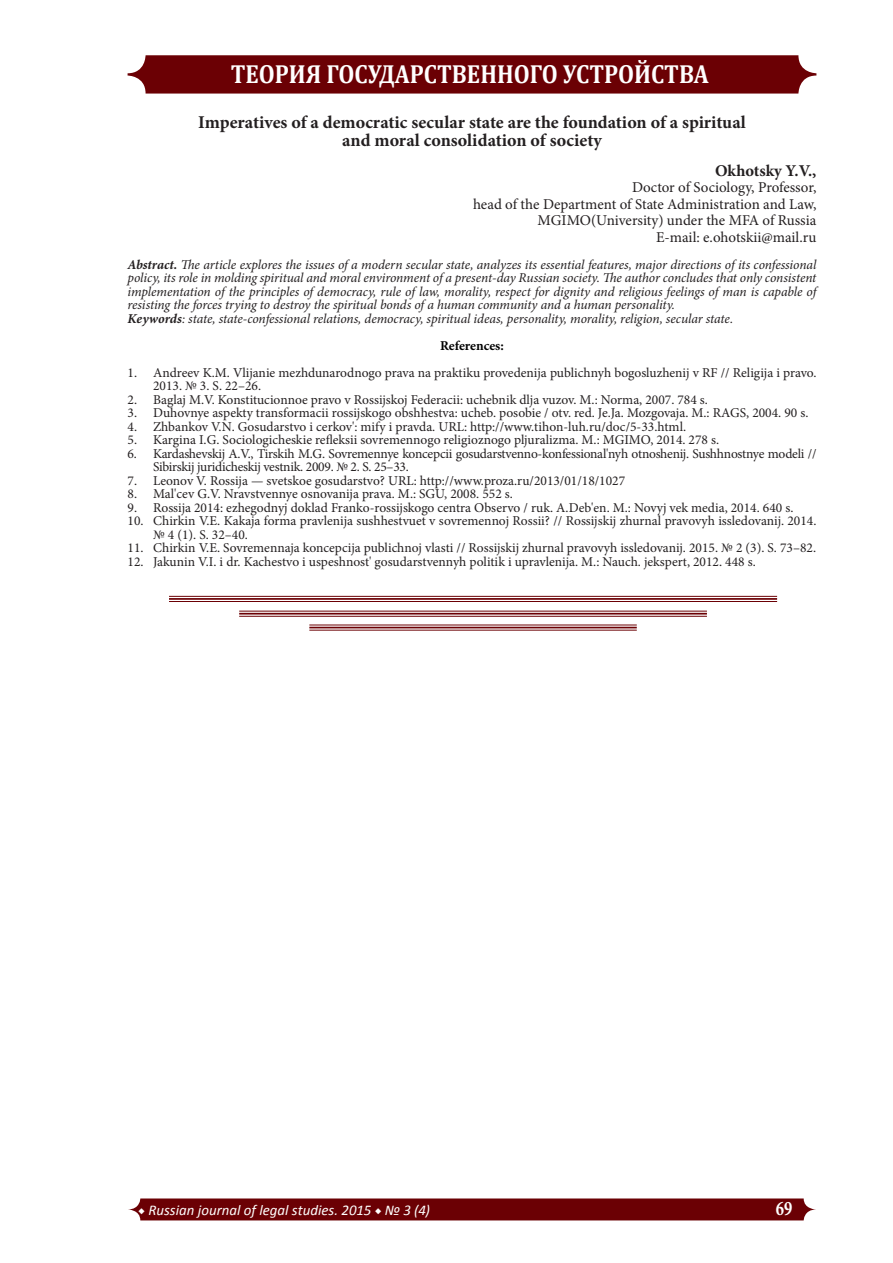
<style>
.page{position:relative;width:893px;height:1263px;background:#fff}
.page>*{position:absolute;margin:0;border:0;box-sizing:border-box;transform-origin:0 0}
.t1{font:700 26.25px "Cambria";color:#fff;scale:.88 1}
.t2{font:700 20.7px "Minion Pro";color:#fff;scale:.8 1}
.t3{font:700 18px/18px "Minion Pro";color:#231f20;text-align:center}
.t4{font:700 16.5px "Minion Pro";color:#231f20}
.t5{font:15px "Minion Pro";color:#231f20}
.t6{font:italic 14.85px "Calibri";color:#fff}
.t7{font:13.5px/13.5px "Minion Pro";letter-spacing:-.005em;color:#231f20}
.t8{font:italic 13.5px/13.5px "Minion Pro";letter-spacing:-.01em;color:#231f20;text-align:justify}
.t9{font:13.5px/13.5px "Minion Pro";letter-spacing:-.025em;color:#231f20}
.t10{font:700 13.5px "Minion Pro";letter-spacing:-.005em;color:#000}
.s1{font-weight:700}
.s2{font-family:"Minion Pro";font-weight:700;font-style:normal}
</style>
<div class="page">
<svg style="left:128px;top:1198px;width:688px;height:22px;background:#720c10"></svg>
<div style="left:128px;top:55px;width:688px;height:39px;background:#6b0004;border-radius:18px"></div>
<hr style="left:169px;top:601px;width:608px;height:1px;background:#6b0004">
<hr style="left:169px;top:598px;width:608px;height:2px;background:#6b0004">
<hr style="left:169px;top:596px;width:608px;height:1px;background:#6b0004">
<hr style="left:239px;top:616px;width:468px;height:1px;background:#6b0004">
<hr style="left:239px;top:613px;width:468px;height:1px;background:#6b0004">
<hr style="left:239px;top:611px;width:468px;height:1px;background:#6b0004">
<hr style="left:309px;top:630px;width:328px;height:1px;background:#6b0004">
<hr style="left:309px;top:627px;width:328px;height:1px;background:#6b0004">
<hr style="left:309px;top:624px;width:328px;height:1px;background:#6b0004">
<h1 class="t1" style="left:231px;top:55px;width:545px">ТЕОРИЯ ГОСУДАРСТВЕННОГО УСТРОЙСТВА</h1>
<p class="t3" style="left:198px;top:113px;width:549px">Imperatives of a democratic secular state are the foundation of a spiritual and moral consolidation of society</p>
<p class="t4" style="left:715px;top:159px;width:103px">Okhotsky Y.V.,</p>
<p class="t5" style="left:632px;top:177px;width:186px">Doctor of Sociology, Professor,</p>
<p class="t5" style="left:473px;top:194px;width:345px">head of the Department of State Administration and Law,</p>
<p class="t5" style="left:538px;top:210px;width:280px">MGIMO(University) under the MFA of Russia</p>
<p class="t5" style="left:656px;top:227px;width:162px">E-mail: e.ohotskii@mail.ru</p>
<p class="t8" style="left:128px;top:257px;width:690px"><span class="s1">Abstract.</span> The article explores the issues of a modern secular state, analyzes its essential features, major directions of its confessional policy, its role in molding spiritual and moral environment of a present-day Russian society. The author concludes that only consistent implementation of the principles of democracy, rule of law, morality, respect for dignity and religious feelings of man is capable of resisting the forces trying to destroy the spiritual bonds of a human community and a human personality.</p>
<p class="t8" style="left:128px;top:311px;width:607px"><span class="s1">Keywords</span>: state, state-confessional relations, democracy, spiritual ideas, personality, morality, religion, secular state.</p>
<p class="t10" style="left:440px;top:336px;width:65px">References:</p>
<p class="t7" style="left:153px;top:366px;width:665px;text-indent:-26px">1. Andreev K.M. Vlijanie mezhdunarodnogo prava na praktiku provedenija publichnyh bogosluzhenij v RF // Religija i pravo.<br>2013. № 3. S. 22–26.</p>
<p class="t7" style="left:128px;top:393px;width:582px">2. Baglaj M.V. Konstitucionnoe pravo v Rossijskoj Federacii: uchebnik dlja vuzov. M.: Norma, 2007. 784 s.</p>
<p class="t7" style="left:128px;top:406px;width:682px">3. Duhovnye aspekty transformacii rossijskogo obshhestva: ucheb. posobie / otv. red. Je.Ja. Mozgovaja. M.: RAGS, 2004. 90 s.</p>
<p class="t7" style="left:128px;top:420px;width:560px">4. Zhbankov V.N. Gosudarstvo i cerkov': mify i pravda. URL: http://www.tihon-luh.ru/doc/5-33.html.</p>
<p class="t7" style="left:128px;top:433px;width:593px">5. Kargina I.G. Sociologicheskie refleksii sovremennogo religioznogo pljuralizma. M.: MGIMO, 2014. 278 s.</p>
<p class="t9" style="left:153px;top:447px;width:665px;text-indent:-26px">6. Kardashevskij A.V., Tirskih M.G. Sovremennye koncepcii gosudarstvenno-konfessional'nyh otnoshenij. Sushhnostnye modeli //<br>Sibirskij juridicheskij vestnik. 2009. № 2. S. 25–33.</p>
<p class="t7" style="left:128px;top:474px;width:499px">7. Leonov V. Rossija — svetskoe gosudarstvo? URL: http://www.proza.ru/2013/01/18/1027</p>
<p class="t7" style="left:128px;top:487px;width:387px">8. Mal'cev G.V. Nravstvennye osnovanija prava. M.: SGU, 2008. 552 s.</p>
<p class="t7" style="left:128px;top:501px;width:667px">9. Rossija 2014: ezhegodnyj doklad Franko-rossijskogo centra Observo / ruk. A.Deb'en. M.: Novyj vek media, 2014. 640 s.</p>
<p class="t7" style="left:153px;top:514px;width:665px;text-indent:-26px">10. Chirkin V.E. Kakaja forma pravlenija sushhestvuet v sovremennoj Rossii? // Rossijskij zhurnal pravovyh issledovanij. 2014. № 4 (1). S. 32–40.</p>
<p class="t7" style="left:128px;top:541px;width:690px">11. Chirkin V.E. Sovremennaja koncepcija publichnoj vlasti // Rossijskij zhurnal pravovyh issledovanij. 2015. № 2 (3). S. 73–82.</p>
<p class="t7" style="left:128px;top:555px;width:630px">12. Jakunin V.I. i dr. Kachestvo i uspeshnost' gosudarstvennyh politik i upravlenija. M.: Nauch. jekspert, 2012. 448 s.</p>
<p class="t6" style="left:138px;top:1200px;width:293px"><span class="s2">◆</span> Russian journal of legal studies. 2015 <span class="s2">◆</span> № 3 (4)</p>
<h2 class="t2" style="left:776px;top:1194px;width:22px">69</h2>
</div>
